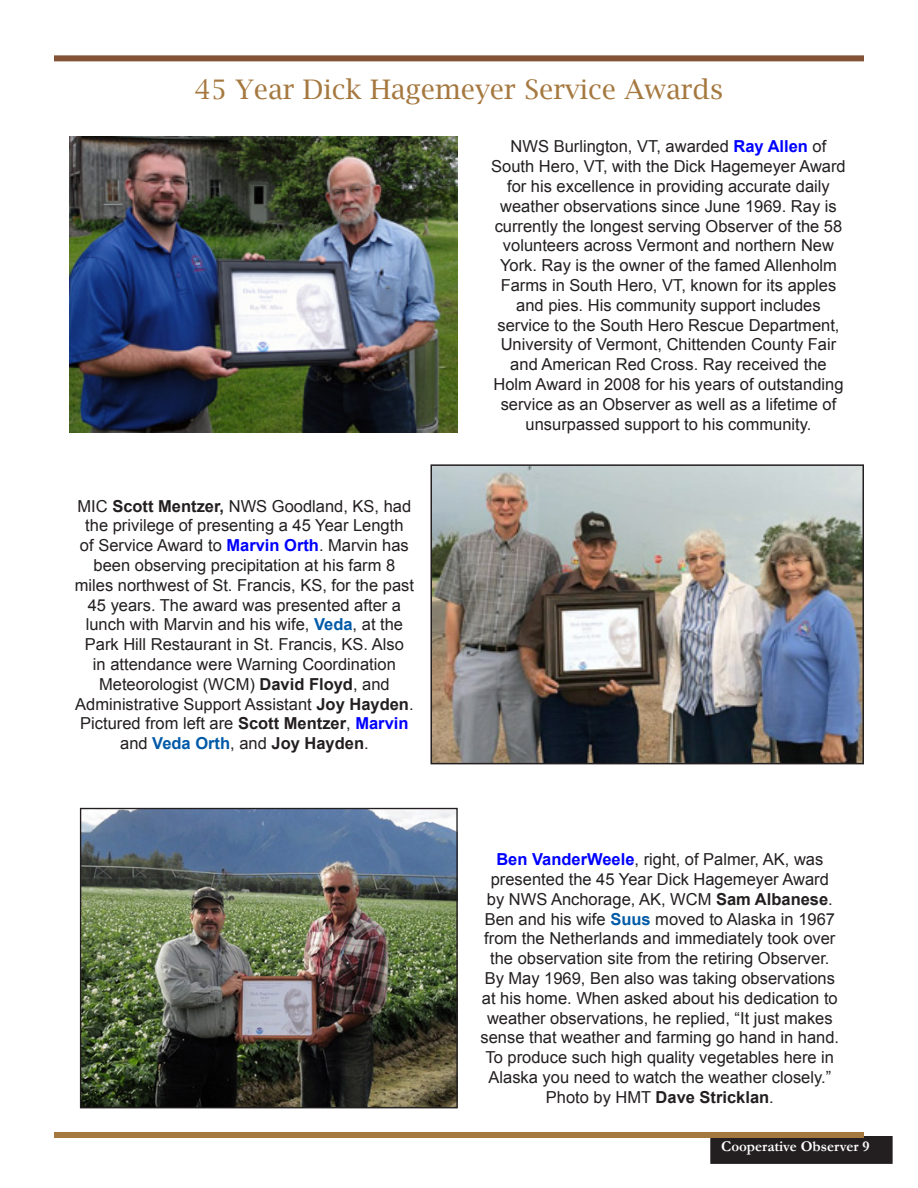
<style>
.page{position:relative;width:918px;height:1188px;background:#fff}
.page>*{position:absolute;margin:0;border:0;box-sizing:border-box;transform-origin:0 0}
.Headline{font:27px "Lucida Bright";color:#a5783f}
.cap1{font:16.5px/19.8px "Arial";color:#231f20;text-align:center}
.t1{font:700 15px "Garamond";color:#fff}
.s1{font-weight:700}
.s2{font-weight:700;color:#00f}
.s3{font-weight:700;color:#015aa8}
</style>
<div class="page">
<div style="left:711px;top:1137px;width:181px;height:26px;background:#231f20"></div>
<div style="left:710px;top:1136px;width:183px;height:28px;border:2px solid #231f20"></div>
<div style="left:54px;top:1132px;width:810px;height:6px;background:#a5783f"></div>
<img style="left:69px;top:136px;width:389px;height:296px">
<div style="left:54px;top:55px;width:810px;height:6px;background:#835237"></div>
<img style="left:433px;top:467px;width:428px;height:294px">
<div style="left:430px;top:464px;width:434px;height:300px;border:2px solid #231f20"></div>
<img style="left:82px;top:810px;width:374px;height:296px">
<div style="left:80px;top:808px;width:378px;height:300px;border:1px solid #231f20"></div>
<p class="Headline" style="left:194px;top:74px;width:531px">45 Year Dick Hagemeyer Service Awards</p>
<p class="cap1" style="left:75px;top:496px;width:341px">MIC <span class="s1">Scott Mentzer,</span> NWS Goodland, KS, had the privilege of presenting a 45 Year Length<br>of Service Award to <span class="s2">Marvin Orth</span>. Marvin has been observing precipitation at his farm 8 miles northwest of St. Francis, KS, for the past 45 years. The award was presented after a lunch with Marvin and his wife, <span class="s3">Veda</span>, at the Park Hill Restaurant in St. Francis, KS. Also<br>in attendance were Warning Coordination Meteorologist (WCM) <span class="s1">David Floyd</span>, and Administrative Support Assistant <span class="s1">Joy Hayden</span>.<br>Pictured from left are <span class="s1">Scott Mentzer</span>, <span class="s2">Marvin </span>and <span class="s3">Veda Orth</span>, and <span class="s1">Joy Hayden</span>.</p>
<p class="cap1" style="left:491px;top:137px;width:356px">NWS Burlington, VT, awarded <span class="s2">Ray Allen</span> of South Hero, VT, with the Dick Hagemeyer Award for his excellence in providing accurate daily weather observations since June 1969. Ray is currently the longest serving Observer of the 58 volunteers across Vermont and northern New York. Ray is the owner of the famed Allenholm Farms in South Hero, VT, known for its apples and pies. His community support includes service to the South Hero Rescue Department, University of Vermont, Chittenden County Fair and American Red Cross. Ray received the Holm Award in 2008 for his years of outstanding service as an Observer as well as a lifetime of unsurpassed support to his community.</p>
<p class="cap1" style="left:481px;top:850px;width:360px"><span class="s2">Ben VanderWeele</span>, right, of Palmer, AK, was presented the 45 Year Dick Hagemeyer Award by NWS Anchorage, AK, WCM <span class="s1">Sam Albanese</span>.<br>Ben and his wife <span class="s3">Suus</span> moved to Alaska in 1967 from the Netherlands and immediately took over the observation site from the retiring Observer.<br>By May 1969, Ben also was taking observations at his home. When asked about his dedication to weather observations, he replied, “It just makes sense that weather and farming go hand in hand.<br>To produce such high quality vegetables here in Alaska you need to watch the weather closely.” Photo by HMT <span class="s1">Dave Stricklan</span>.</p>
<p class="t1" style="left:721px;top:1136px;width:150px">Cooperative Observer 9</p>
</div>
